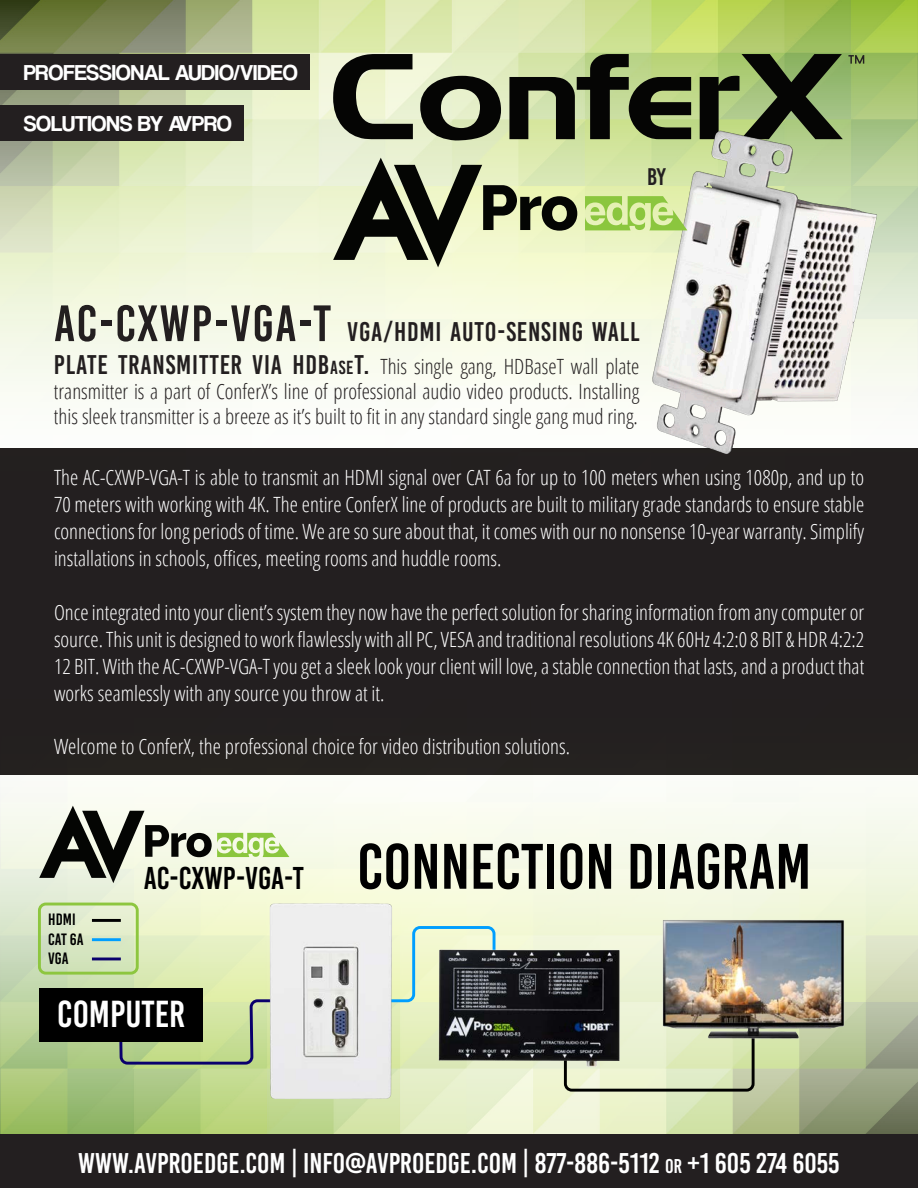
<style>
.page{position:relative;width:918px;height:1188px;background:#fff}
.page>*{position:absolute;margin:0;border:0;box-sizing:border-box;transform-origin:0 0}
.t1{font:64.05px "Bebas Kai";color:#000}
.t2{font:37.5px "Bebas Kai";color:#fff}
.t3{font:31.5px "Bebas Kai";letter-spacing:-.005em;color:#000}
.t4{font:28.5px "Bebas Kai";color:#fff}
.t5{font:27px "Bebas Kai";letter-spacing:.03em;color:#231f20}
.t6{font:24px "Bebas Kai";color:#231f20}
.t7{font:22.5px "Coolvetica Rg";color:#fff}
.t8{font:300 condensed 21px/27px "Open Sans";color:#fff;text-align:justify}
.t9{font:300 condensed 21px/25.5px "Open Sans";color:#231f20;text-align:justify}
.t10{font:16.35px/19.6px "Bebas Kai";color:#000}
.s1{font-size:51px}
.s2{font-family:"Bebas Kai";font-weight:400;font-stretch:normal;font-size:27px}
.s3{font-family:"Bebas Kai";font-weight:400;font-stretch:normal;font-size:18.9px}
.s4{font-size:19.95px}
</style>
<div class="page">
<div style="left:0;top:448px;width:918px;height:327px;background:#231f20"></div>
<img style="left:0;top:793px;width:918px;height:341px">
<svg style="left:118px;top:806px;width:191px;height:328px;background:#ccdda8"></svg>
<svg style="left:667px;top:1051px;width:89px;height:42px;background:#c4cfa7"></svg>
<img style="left:216px;top:861px;width:228px;height:273px">
<img style="left:392px;top:917px;width:275px;height:181px">
<div style="left:39px;top:988px;width:164px;height:54px;background:#000"></div>
<svg style="left:39px;top:806px;width:250px;height:77px"></svg>
<div style="left:38px;top:903px;width:101px;height:72px;border:3px solid #8dc63f;border-radius:6px"></div>
<hr style="left:92px;top:919px;width:29px;height:3px;background:#000">
<hr style="left:92px;top:938px;width:29px;height:3px;background:#009eff">
<hr style="left:92px;top:958px;width:29px;height:2px;background:#0a006d">
<img style="left:658px;top:912px;width:192px;height:139px">
<img style="left:0;top:0;width:918px;height:396px">
<svg style="left:333px;top:54px;width:80px;height:85px;background:#7f8271"></svg>
<svg style="left:420px;top:76px;width:81px;height:64px;background:#626656"></svg>
<svg style="left:509px;top:54px;width:182px;height:85px;background:#707b56"></svg>
<svg style="left:700px;top:54px;width:164px;height:35px;background:#5f7342"></svg>
<img style="left:577px;top:89px;width:341px;height:365px">
<svg style="left:585px;top:196px;width:102px;height:34px;background:#b9db7b"></svg>
<div style="left:635px;top:207px;width:10px;height:13px;background:#8bc63e;border-radius:50%"></div>
<svg style="left:333px;top:158px;width:244px;height:109px;background:#9da286"></svg>
<div style="left:0;top:54px;width:310px;height:35px;background:#231f20"></div>
<div style="left:0;top:105px;width:244px;height:36px;background:#231f20"></div>
<div style="left:0;top:1134px;width:918px;height:54px;background:#231f20"></div>
<p class="t7" style="left:24px;top:60px;width:276px">PROFESSIONAL AUDIO/VIDEO</p>
<p class="t7" style="left:24px;top:111px;width:210px">SOLUTIONS BY AVPRO</p>
<p class="t6" style="left:647px;top:164px;width:20px">BY</p>
<p class="t5" style="left:54px;top:317px;width:587px"><span class="s1">AC-CXWP-VGA-T</span> VGA/HDMI AUTO-SENSING WALL</p>
<p class="t9" style="left:54px;top:352px;width:587px"><span class="s2">PLATE TRANSMITTER VIA HDB</span><span class="s3">ASE</span><span class="s2">T.</span> This single gang, HDBaseT wall plate transmitter is a part of ConferX’s line of professional audio video products. Installing this sleek transmitter is a breeze as it’s built to fit in any standard single gang mud ring.</p>
<p class="t8" style="left:54px;top:463px;width:812px">The AC-CXWP-VGA-T is able to transmit an HDMI signal over CAT 6a for up to 100 meters when using 1080p, and up to 70 meters with working with 4K. The entire ConferX line of products are built to military grade standards to ensure stable connections for long periods of time. We are so sure about that, it comes with our no nonsense 10-year warranty. Simplify installations in schools, offices, meeting rooms and huddle rooms.</p>
<p class="t8" style="left:54px;top:598px;width:812px">Once integrated into your client’s system they now have the perfect solution for sharing information from any computer or source. This unit is designed to work flawlessly with all PC, VESA and traditional resolutions 4K 60Hz 4:2:0 8 BIT &amp; HDR 4:2:2<br>12 BIT. With the AC-CXWP-VGA-T you get a sleek look your client will love, a stable connection that lasts, and a product that works seamlessly with any source you throw at it.</p>
<p class="t8" style="left:54px;top:733px;width:518px">Welcome to ConferX, the professional choice for video distribution solutions.</p>
<p class="t10" style="left:48px;top:909px;width:37px">HDMI<br>CAT 6A<br>VGA</p>
<p class="t3" style="left:144px;top:861px;width:161px">AC-CXWP-VGA-T</p>
<p class="t2" style="left:57px;top:994px;width:129px">COMPUTER</p>
<p class="t1" style="left:357px;top:832px;width:456px">CONNECTION DIAGRAM</p>
<p class="t4" style="left:78px;top:1148px;width:763px">WWW.AVPROEDGE.COM | INFO@AVPROEDGE.COM | 877-886-5112 <span class="s4">OR</span> +1 605 274 6055</p>
</div>
